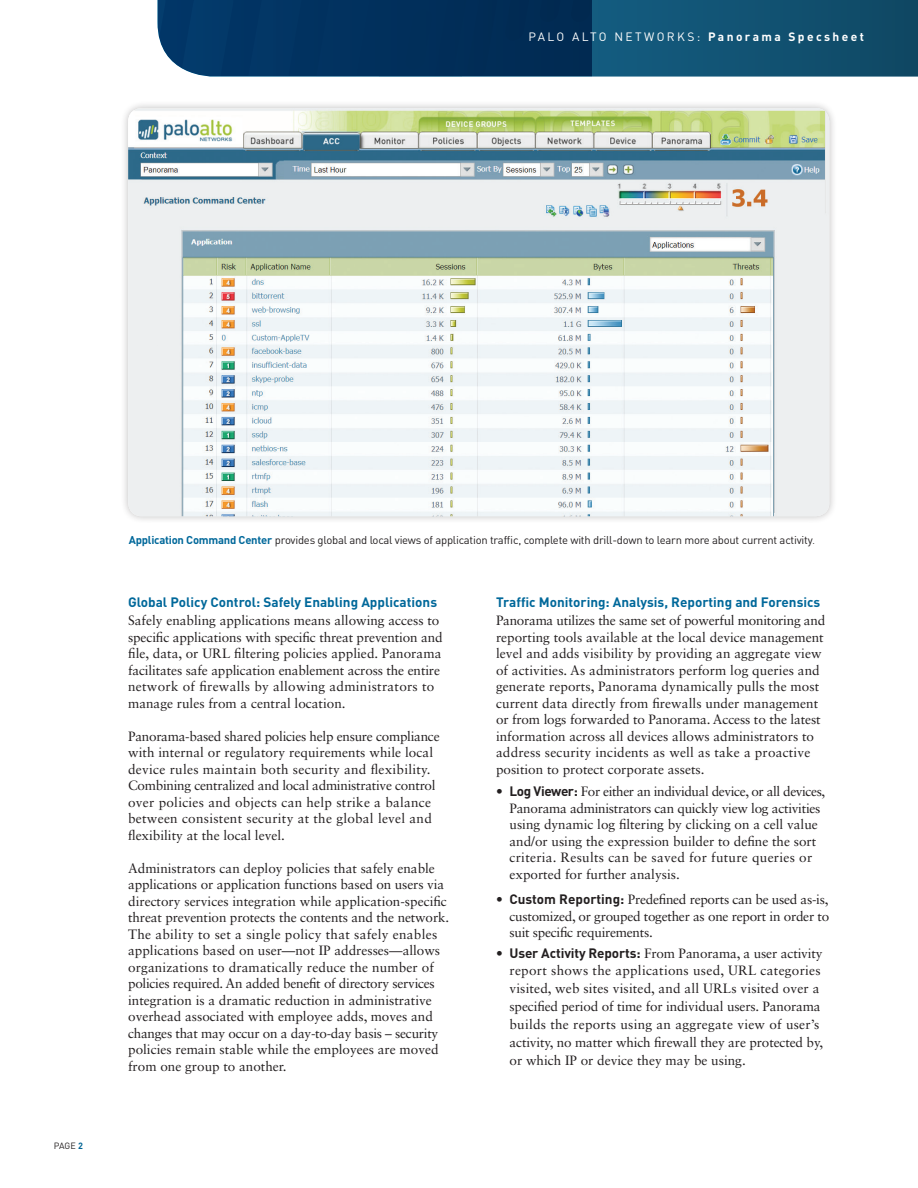
<style>
.page{position:relative;width:918px;height:1188px;background:#fff}
.page>*{position:absolute;margin:0;border:0;box-sizing:border-box;transform-origin:0 0}
.text__no_indent{font:13.5px/16.5px "Sabon LT Std";color:#231f20}
.bullets__space_befor{font:13.5px/16.5px "Sabon LT Std";color:#231f20}
.subheads{font:700 13.5px "DINOT";color:#00689a}
.text__no_indent-2{font:13.5px/16.5px "Sabon LT Std";letter-spacing:.02em;color:#231f20;text-align:right}
.t1{font:12px "DINOT";letter-spacing:.2em;color:#fff}
.caption_text{font:11.25px "DINOT";letter-spacing:-.02em;color:#231f20}
.t2{font:9px "DINOT";color:#231f20}
.s1{font-weight:700}
.s2{font-weight:700;color:#006494}
.s3{font-weight:700;color:#00689a}
.s4{font-size:9px}
.s5{font-family:"DINOT";font-weight:700}
</style>
<div class="page">
<svg style="left:158px;top:0;width:760px;height:76px;background:#0a4167"></svg>
<div style="left:120px;top:100px;width:717px;height:425px;background:#231f20;opacity:.3"></div>
<img style="left:128px;top:108px;width:701px;height:408px">
<p class="t1" style="left:529px;top:28px;width:337px">PALO ALTO NETWORKS: <span class="s1">Panorama Specsheet</span></p>
<p class="t2" style="left:54px;top:1140px;width:31px">PAGE <span class="s2">2</span></p>
<p class="caption_text" style="left:129px;top:532px;width:688px"><span class="s3">Application Command Center</span> provides global and local views of application traffic, complete with drill-down to learn more about current activity<span class="s4">.</span></p>
<p class="subheads" style="left:128px;top:593px;width:310px">Global Policy Control: Safely Enabling Applications</p>
<p class="text__no_indent" style="left:128px;top:612px;width:316px">Safely enabling applications means allowing access to specific applications with specific threat prevention and file, data, or URL filtering policies applied. Panorama facilitates safe application enablement across the entire network of firewalls by allowing administrators to manage rules from a central location.</p>
<p class="text__no_indent" style="left:128px;top:728px;width:313px">Panorama-based shared policies help ensure compliance with internal or regulatory requirements while local device rules maintain both security and flexibility.<br>Combining centralized and local administrative control over policies and objects can help strike a balance between consistent security at the global level and flexibility at the local level.</p>
<p class="text__no_indent" style="left:128px;top:860px;width:323px">Administrators can deploy policies that safely enable applications or application functions based on users via directory services integration while application-specific threat prevention protects the contents and the network.<br>The ability to set a single policy that safely enables</p>
<p class="text__no_indent" style="left:128px;top:942px;width:314px">applications based on user—not IP addresses—allows organizations to dramatically reduce the number of policies required. An added benefit of directory services integration is a dramatic reduction in administrative overhead associated with employee adds, moves and changes that may occur on a day-to-day basis – security policies remain stable while the employees are moved from one group to another.</p>
<p class="subheads" style="left:496px;top:593px;width:326px">Traffic Monitoring: Analysis, Reporting and Forensics</p>
<p class="text__no_indent" style="left:496px;top:612px;width:331px">Panorama utilizes the same set of powerful monitoring and reporting tools available at the local device management level and adds visibility by providing an aggregate view of activities. As administrators perform log queries and generate reports, Panorama dynamically pulls the most current data directly from firewalls under management or from logs forwarded to Panorama. Access to the latest information across all devices allows administrators to address security incidents as well as take a proactive position to protect corporate assets.</p>
<p class="bullets__space_befor" style="left:510px;top:783px;width:317px;text-indent:-14px">• <span class="s5">Log Viewer:</span> For either an individual device, or all devices, Panorama administrators can quickly view log activities using dynamic log filtering by clicking on a cell value and/or using the expression builder to define the sort criteria. Results can be saved for future queries or exported for further analysis.</p>
<p class="bullets__space_befor" style="left:510px;top:891px;width:321px;text-align:justify;text-indent:-14px">• <span class="s5">Custom Reporting:</span> Predefined reports can be used as-is, customized, or grouped together as one report in order to suit specific requirements.</p>
<p class="text__no_indent-2" style="left:496px;top:945px;width:328px">• <span class="s5">User Activity Reports:</span> From Panorama, a user activity report shows the applications used, URL categories</p>
<p class="text__no_indent" style="left:510px;top:979px;width:315px;line-height:18px">visited, web sites visited, and all URLs visited over a specified period of time for individual users. Panorama builds the reports using an aggregate view of user’s activity, no matter which firewall they are protected by, or which IP or device they may be using.</p>
</div>
